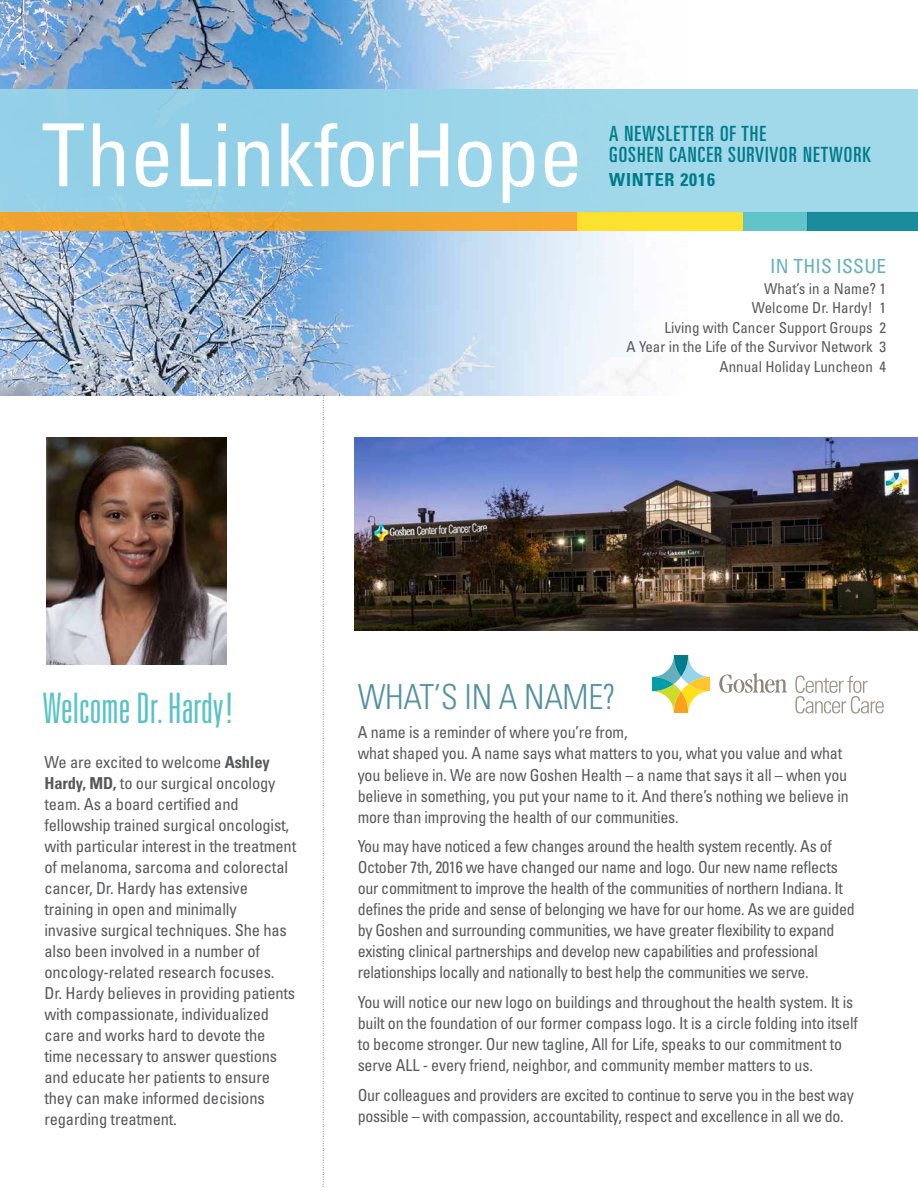
<style>
.page{position:relative;width:918px;height:1188px;background:#fff}
.page>*{position:absolute;margin:0;border:0;box-sizing:border-box;transform-origin:0 0}
.t1{font:condensed 87px "Univers";color:#fff}
.t2{font:300 ultra-condensed 42px "Univers";color:#5ac2c6}
.t3{font:300 condensed 34.5px "Univers";letter-spacing:-.01em;color:#5392a1}
.t4{font:ultra-condensed 21px/21px "Univers";letter-spacing:.05em;color:#007b8a}
.t5{font:condensed 19.5px "Univers";letter-spacing:.01em;color:#64b1bc}
.t6{font:700 condensed 18px "Univers";letter-spacing:.05em;color:#007b8a}
.t7{font:condensed 16.5px/21px "Univers";letter-spacing:-.01em;color:#58595b}
.t8{font:condensed 15px/19.5px "Univers";color:#58595b;text-align:right}
.s1{font-weight:700}
</style>
<div class="page">
<img style="left:0;top:0;width:656px;height:395px">
<div style="left:0;top:89px;width:918px;height:124px;background:#98d5e9"></div>
<img style="left:47px;top:438px;width:179px;height:226px">
<div style="left:0;top:212px;width:577px;height:19px;background:#efa42f"></div>
<div style="left:577px;top:212px;width:166px;height:19px;background:#fde32e"></div>
<div style="left:743px;top:212px;width:64px;height:19px;background:#61c4c8"></div>
<div style="left:807px;top:212px;width:111px;height:19px;background:#1a8c9b"></div>
<svg style="left:323px;top:395px;width:1px;height:793px"></svg>
<img style="left:355px;top:438px;width:563px;height:192px">
<svg style="left:652px;top:655px;width:58px;height:58px"></svg>
<svg style="left:719px;top:673px;width:68px;height:20px"></svg>
<svg style="left:795px;top:676px;width:89px;height:38px"></svg>
<h1 class="t1" style="left:41px;top:100px;width:543px">TheLinkforHope</h1>
<p class="t4" style="left:609px;top:123px;width:264px">A NEWSLETTER OF THE<br>GOSHEN CANCER SURVIVOR NETWORK</p>
<p class="t6" style="left:609px;top:169px;width:107px">WINTER 2016</p>
<p class="t5" style="left:770px;top:254px;width:118px">IN THIS ISSUE</p>
<p class="t8" style="left:627px;top:278px;width:261px">What’s in a Name? 1<br>Welcome Dr. Hardy! 1<br>Living with Cancer Support Groups 2<br>A Year in the Life of the Survivor Network 3<br>Annual Holiday Luncheon 4</p>
<h2 class="t2" style="left:43px;top:686px;width:193px">Welcome Dr. Hardy!</h2>
<h3 class="t3" style="left:358px;top:676px;width:260px">WHAT’S IN A NAME?</h3>
<p class="t7" style="left:358px;top:722px;width:493px">A name is a reminder of where you’re from,<br>what shaped you. A name says what matters to you, what you value and what you believe in. We are now Goshen Health – a name that says it all – when you believe in something, you put your name to it. And there’s nothing we believe in more than improving the health of our communities.</p>
<p class="t7" style="left:358px;top:836px;width:499px">You may have noticed a few changes around the health system recently. As of October 7th, 2016 we have changed our name and logo. Our new name reflects our commitment to improve the health of the communities of northern Indiana. It defines the pride and sense of belonging we have for our home. As we are guided by Goshen and surrounding communities, we have greater flexibility to expand existing clinical partnerships and develop new capabilities and professional relationships locally and nationally to best help the communities we serve.</p>
<p class="t7" style="left:358px;top:992px;width:502px">You will notice our new logo on buildings and throughout the health system. It is built on the foundation of our former compass logo. It is a circle folding into itself to become stronger. Our new tagline, All for Life, speaks to our commitment to serve ALL - every friend, neighbor, and community member matters to us.</p>
<p class="t7" style="left:358px;top:1084px;width:498px">Our colleagues and providers are excited to continue to serve you in the best way possible – with compassion, accountability, respect and excellence in all we do.</p>
<p class="t7" style="left:44px;top:751px;width:253px">We are excited to welcome <span class="s1">Ashley Hardy, MD,</span> to our surgical oncology team. As a board certified and fellowship trained surgical oncologist, with particular interest in the treatment of melanoma, sarcoma and colorectal cancer, Dr. Hardy has extensive training in open and minimally<br>invasive surgical techniques. She has also been involved in a number of oncology-related research focuses.<br>Dr. Hardy believes in providing patients with compassionate, individualized care and works hard to devote the time necessary to answer questions and educate her patients to ensure they can make informed decisions regarding treatment.</p>
</div>
